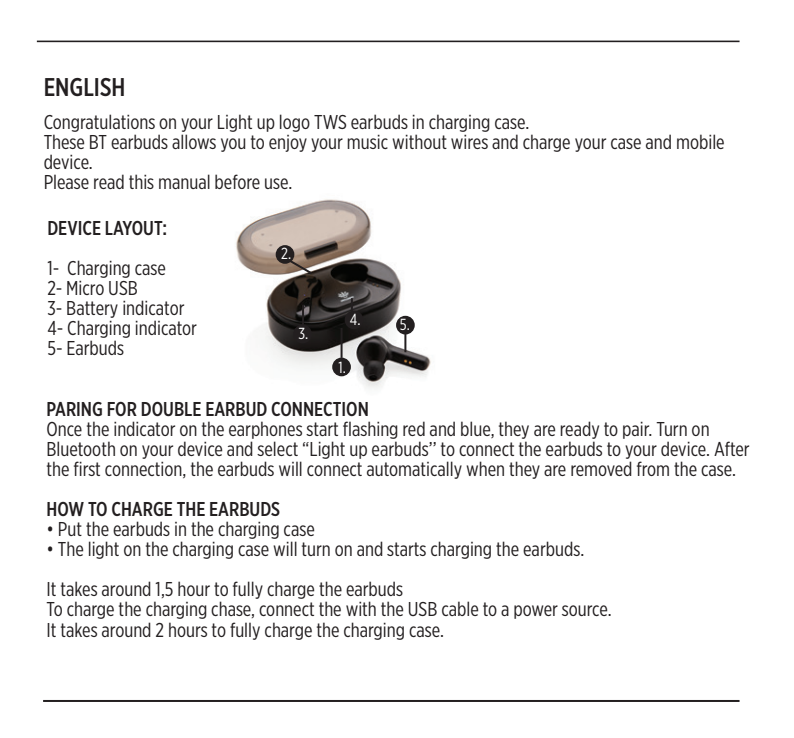
<style>
.page{position:relative;width:794px;height:738px;background:#fff}
.page>*{position:absolute;margin:0;border:0;box-sizing:border-box;transform-origin:0 0}
.t1{font:500 25.6px "Gotham X Narrow";color:#231f20}
.t2{font:20px/20px "Gotham X Narrow";color:#231f20}
.t3{font:500 20px "Gotham X Narrow";color:#231f20}
.t4{font:16px "Gotham X Narrow";color:#fff}
</style>
<div class="page">
<hr style="left:43px;top:699px;width:696px;height:2px;background:#231f20">
<hr style="left:37px;top:41px;width:702px;height:1px;background:#231f20">
<img style="left:236px;top:199px;width:195px;height:189px">
<hr style="left:340px;top:328px;width:2px;height:29px;background:#231f20">
<div style="left:332px;top:357px;width:19px;height:19px;background:#231f20;border-radius:50%"></div>
<svg style="left:283px;top:255px;width:31px;height:21px"></svg>
<div style="left:276px;top:245px;width:18px;height:18px;background:#231f20;border-radius:50%"></div>
<div style="left:345px;top:310px;width:18px;height:19px;background:#231f20;border-radius:50%"></div>
<svg style="left:351px;top:298px;width:2px;height:12px"></svg>
<hr style="left:302px;top:305px;width:2px;height:29px;background:#231f20">
<div style="left:293px;top:324px;width:19px;height:19px;background:#231f20;border-radius:50%"></div>
<hr style="left:404px;top:322px;width:2px;height:30px;background:#231f20">
<div style="left:396px;top:315px;width:19px;height:19px;background:#231f20;border-radius:50%"></div>
<p class="t1" style="left:44px;top:71px;width:83px">ENGLISH</p>
<p class="t2" style="left:44px;top:112px;width:487px">Congratulations on your Light up logo TWS earbuds in charging case.</p>
<p class="t2" style="left:44px;top:132px;width:682px">These BT earbuds allows you to enjoy your music without wires and charge your case and mobile device.</p>
<p class="t2" style="left:44px;top:172px;width:250px">Please read this manual before use.</p>
<p class="t3" style="left:47px;top:216px;width:121px">DEVICE LAYOUT:</p>
<p class="t2" style="left:47px;top:258px;width:120px">1- Charging case</p>
<p class="t2" style="left:47px;top:278px;width:92px">2- Micro USB</p>
<p class="t2" style="left:47px;top:298px;width:139px">3- Battery indicator</p>
<p class="t2" style="left:47px;top:318px;width:151px">4- Charging indicator</p>
<p class="t2" style="left:47px;top:338px;width:78px">5- Earbuds</p>
<p class="t4" style="left:338px;top:357px;width:9px">1.</p>
<p class="t4" style="left:281px;top:243px;width:12px">2.</p>
<p class="t4" style="left:350px;top:310px;width:12px">4.</p>
<p class="t4" style="left:400px;top:315px;width:12px">5.</p>
<p class="t4" style="left:298px;top:324px;width:11px">3.</p>
<p class="t3" style="left:46px;top:396px;width:324px">PARING FOR DOUBLE EARBUD CONNECTION</p>
<p class="t2" style="left:46px;top:418px;width:704px">Once the indicator on the earphones start flashing red and blue, they are ready to pair. Turn on<br>Bluetooth on your device and select “Light up earbuds’’ to connect the earbuds to your device. After the first connection, the earbuds will connect automatically when they are removed from the case.</p>
<p class="t3" style="left:46px;top:496px;width:235px">HOW TO CHARGE THE EARBUDS</p>
<p class="t2" style="left:46px;top:518px;width:270px">• Put the earbuds in the charging case</p>
<p class="t2" style="left:46px;top:538px;width:539px">• The light on the charging case will turn on and starts charging the earbuds.</p>
<p class="t2" style="left:46px;top:578px;width:358px">It takes around 1,5 hour to fully charge the earbuds</p>
<p class="t2" style="left:46px;top:598px;width:566px">To charge the charging chase, connect the with the USB cable to a power source.</p>
<p class="t2" style="left:46px;top:618px;width:399px">It takes around 2 hours to fully charge the charging case.</p>
</div>
